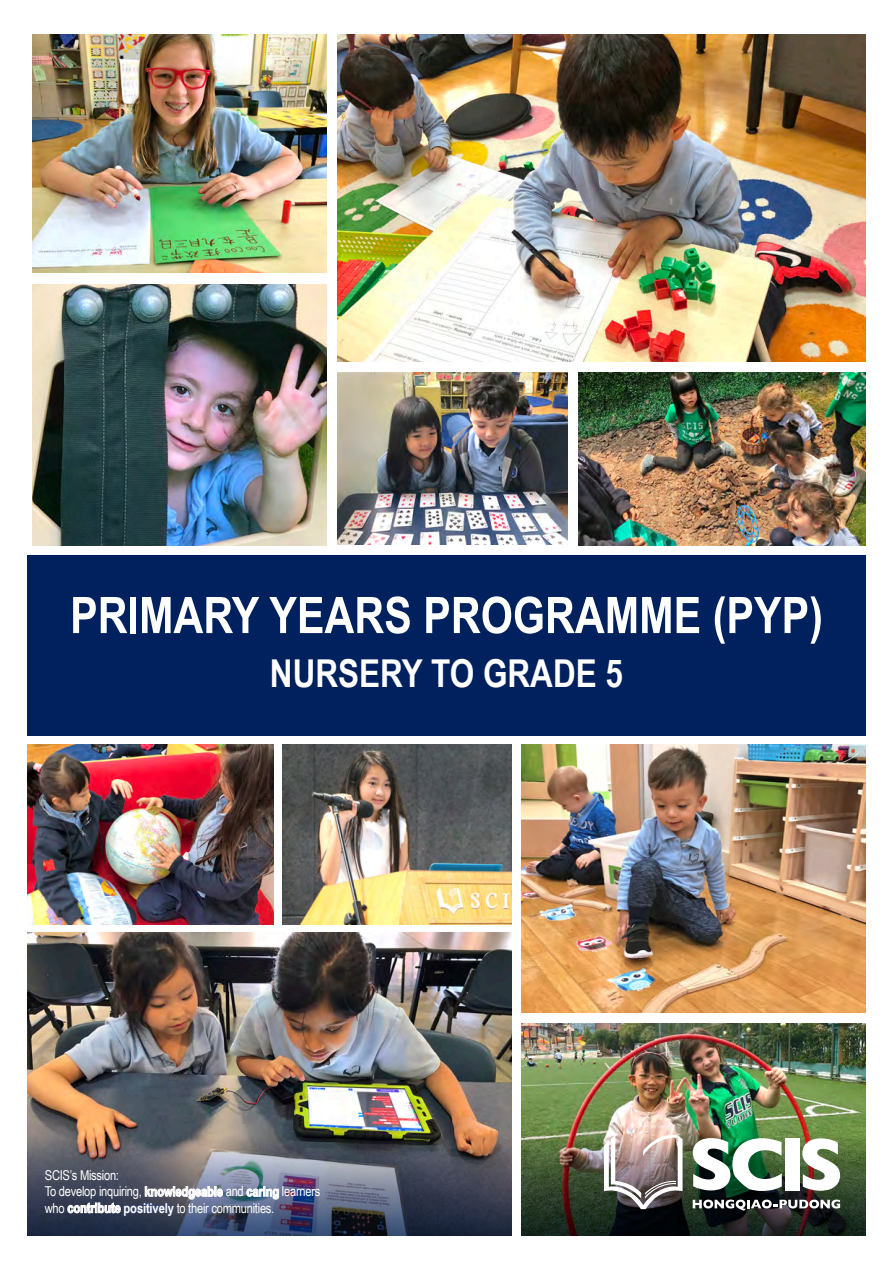
<style>
.page{position:relative;width:893px;height:1263px;background:#fff}
.page>*{position:absolute;margin:0;border:0;box-sizing:border-box;transform-origin:0 0}
.t1{font:700 50.4px "Arial Narrow";color:#fff}
.t2{font:700 38.4px "Arial Narrow";color:#fff}
.t3{font:13.65px/16.4px "Arial Narrow";letter-spacing:-.02em;color:#fff}
.s1{font-weight:700}
.s2{font-weight:700;color:#3c4f81}
</style>
<div class="page">
<img style="left:27px;top:932px;width:484px;height:197px">
<img style="left:522px;top:1023px;width:344px;height:106px">
<img style="left:522px;top:1129px;width:344px;height:106px">
<img style="left:27px;top:1129px;width:484px;height:106px">
<img style="left:604px;top:1134px;width:79px;height:75px">
<div style="left:785px;top:1138px;width:14px;height:53px;background:#fff"></div>
<svg style="left:802px;top:1138px;width:38px;height:53px"></svg>
<img style="left:693px;top:1138px;width:89px;height:53px">
<svg style="left:693px;top:1199px;width:147px;height:11px"></svg>
<div style="left:27px;top:555px;width:839px;height:180px;background:#00215d"></div>
<img style="left:337px;top:34px;width:529px;height:328px">
<img style="left:27px;top:745px;width:247px;height:180px">
<img style="left:282px;top:745px;width:229px;height:180px">
<img style="left:337px;top:372px;width:230px;height:172px">
<img style="left:33px;top:34px;width:293px;height:238px">
<img style="left:578px;top:372px;width:288px;height:173px">
<img style="left:33px;top:284px;width:293px;height:261px">
<img style="left:522px;top:745px;width:344px;height:268px">
<p class="t1" style="left:70px;top:577px;width:754px">PRIMARY YEARS PROGRAMME (PYP)</p>
<p class="t2" style="left:270px;top:644px;width:355px">NURSERY TO GRADE 5</p>
<p class="t3" style="left:45px;top:1166px;width:76px">SCIS’s Mission:</p>
<p class="t3" style="left:45px;top:1183px;width:277px">To develop inquiring, <span class="s1">knowledgeable</span> and <span class="s1">caring</span> learners who <span class="s1">contribute</span> <span class="s2">positively</span> to their communities.</p>
</div>
